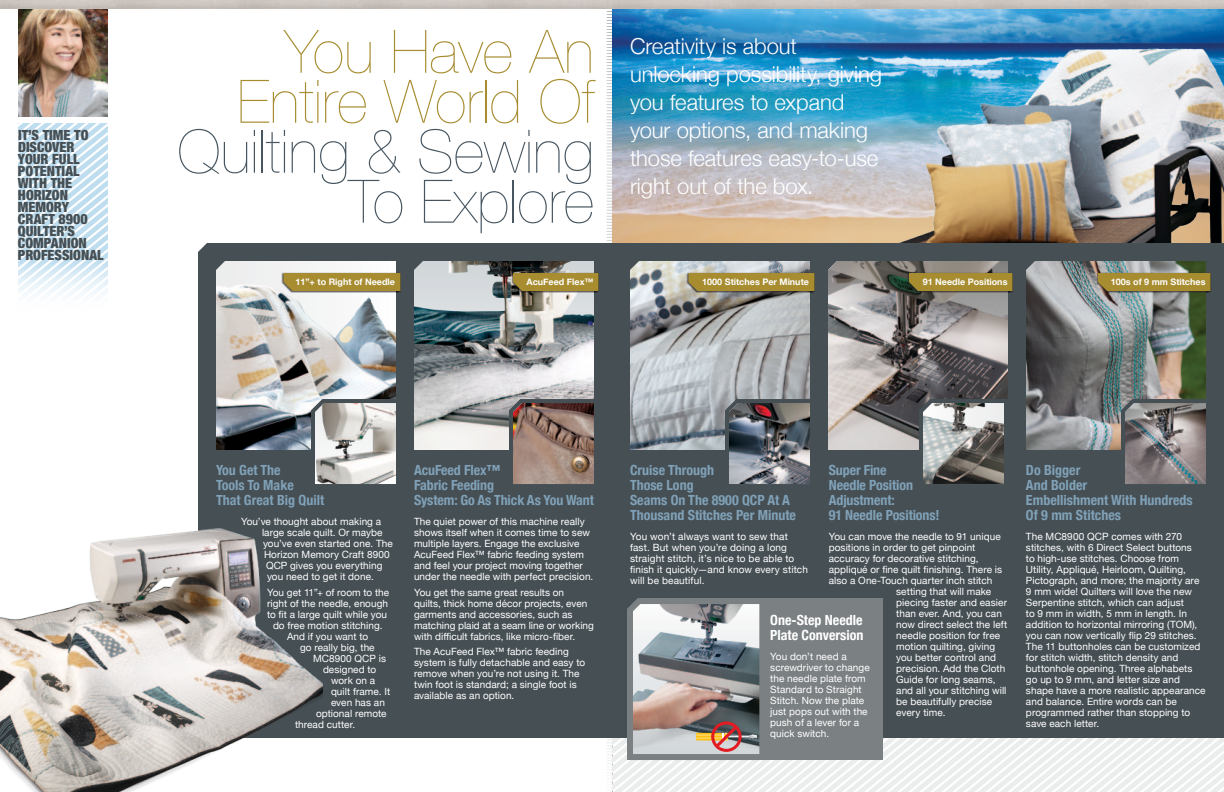
<style>
.page{position:relative;width:1224px;height:792px;background:#fff}
.page>*{position:absolute;margin:0;border:0;box-sizing:border-box;transform-origin:0 0}
.t1{font:200 60px/50px "Helvetica Neue";color:#465560;text-align:right}
.t2{font:200 60px/50px "Helvetica Neue";color:#a78c30;text-align:right}
.t3{font:300 22px/28px "Helvetica Neue";letter-spacing:-.005em;color:#fff}
.t4{font:700 condensed 14px/15px "Helvetica Neue";color:#80a1b7}
.t5{font:900 condensed 14px/12px "Helvetica Neue";color:#464f54}
.t6{font:700 condensed 14px/15px "Helvetica Neue";color:#fff}
.t7{font:10px/11px "Helvetica Neue";letter-spacing:.005em;color:#fff}
.t8{font:700 9px "Helvetica Neue";color:#fff}
</style>
<div class="page">
<div style="left:198px;top:243px;width:216px;height:495px;background:#464f54"></div>
<img style="left:18px;top:9px;width:90px;height:285px">
<img style="left:0;top:513px;width:323px;height:279px">
<img style="left:216px;top:261px;width:186px;height:229px">
<img style="left:414px;top:0;width:810px;height:792px">
<h3 class="t5" style="left:18px;top:128px;width:87px">IT’S TIM E TO<br>DISCOVER<br>YOUR FULL<br>POTENTIAL<br>WITH THE<br>HORIZON<br>MEMORY<br>CRAFT 8900<br>QUILTER’S<br>COMPANION<br>PROFESSIONAL</h3>
<h1 class="t2" style="left:237px;top:24px;width:358px">You Have An<br>Entire World Of</h1>
<h1 class="t1" style="left:177px;top:124px;width:418px">Quilting &amp; Sewing<br>To Explore</h1>
<h2 class="t3" style="left:630px;top:31px;width:254px">Creativity is about unlocking possibility, giving you features to expand your options, and making those features easy-to-use right out of the box.</h2>
<p class="t8" style="left:295px;top:274px;width:101px">11”+ to Right of Needle</p>
<p class="t8" style="left:527px;top:274px;width:68px">AcuFeed Flex™</p>
<p class="t8" style="left:702px;top:274px;width:108px">1000 Stitches Per Minute</p>
<p class="t8" style="left:923px;top:274px;width:86px">91 Needle Positions</p>
<p class="t8" style="left:1111px;top:274px;width:96px">100s of 9 mm Stitches</p>
<h3 class="t4" style="left:216px;top:462px;width:110px">You Get The<br>Tools To Make<br>That Great Big Quilt</h3>
<p class="t7" style="left:241px;top:516px;width:142px">You’ve thought about making a</p>
<p class="t7" style="left:262px;top:527px;width:122px">large scale quilt. Or maybe</p>
<p class="t7" style="left:263px;top:538px;width:131px">you’ve even started one. The</p>
<p class="t7" style="left:264px;top:549px;width:127px">Horizon Memory Craft 8900</p>
<p class="t7" style="left:266px;top:560px;width:118px">QCP gives you everything</p>
<p class="t7" style="left:267px;top:571px;width:108px">you need to get it done.</p>
<p class="t7" style="left:267px;top:586px;width:124px">You get 11”+ of room to the</p>
<p class="t7" style="left:267px;top:597px;width:123px">right of the needle, enough</p>
<p class="t7" style="left:267px;top:608px;width:122px">to fit a large quilt while you</p>
<p class="t7" style="left:273px;top:619px;width:111px">do free motion stitching.</p>
<p class="t7" style="left:287px;top:630px;width:83px">And if you want to</p>
<p class="t7" style="left:300px;top:641px;width:76px">go really big, the</p>
<p class="t7" style="left:313px;top:652px;width:75px">MC8900 QCP is</p>
<p class="t7" style="left:323px;top:663px;width:55px">designed to</p>
<p class="t7" style="left:331px;top:674px;width:46px">work on a</p>
<p class="t7" style="left:331px;top:685px;width:61px">quilt frame. It</p>
<p class="t7" style="left:331px;top:696px;width:55px">even has an</p>
<p class="t7" style="left:316px;top:707px;width:72px">optional remote</p>
<p class="t7" style="left:295px;top:718px;width:62px">thread cutter.</p>
<h3 class="t4" style="left:414px;top:462px;width:182px">AcuFeed Flex™<br>Fabric Feeding<br>System: Go As Thick As You Want</h3>
<p class="t7" style="left:414px;top:516px;width:181px">The quiet power of this machine really shows itself when it comes time to sew multiple layers. Engage the exclusive AcuFeed Flex™ fabric feeding system and feel your project moving together under the needle with perfect precision.</p>
<p class="t7" style="left:414px;top:586px;width:181px">You get the same great results on<br>quilts, thick home décor projects, even garments and accessories, such as matching plaid at a seam line or working with difficult fabrics, like micro-fiber.</p>
<p class="t7" style="left:414px;top:646px;width:173px">The AcuFeed Flex™ fabric feeding system is fully detachable and easy to remove when you’re not using it. The twin foot is standard; a single foot is available as an option.</p>
<h3 class="t4" style="left:630px;top:462px;width:168px">Cruise Through<br>Those Long<br>Seams On The 8900 QCP At A<br>Thousand Stitches Per Minute</h3>
<p class="t7" style="left:630px;top:531px;width:180px">You won’t always want to sew that fast. But when you’re doing a long straight stitch, it’s nice to be able to finish it quickly—and know every stitch will be beautiful.</p>
<h3 class="t4" style="left:829px;top:462px;width:113px">Super Fine<br>Needle Position<br>Adjustment:<br>91 Needle Positions!</h3>
<p class="t7" style="left:829px;top:531px;width:174px">You can move the needle to 91 unique</p>
<p class="t7" style="left:829px;top:542px;width:148px">positions in order to get pinpoint</p>
<p class="t7" style="left:829px;top:553px;width:151px">accuracy for decorative stitching,</p>
<p class="t7" style="left:829px;top:564px;width:175px">appliqué or fine quilt finishing. There is</p>
<p class="t7" style="left:829px;top:575px;width:165px">also a One-Touch quarter inch stitch</p>
<p class="t7" style="left:896px;top:586px;width:97px">setting that will make</p>
<p class="t7" style="left:896px;top:597px;width:112px">piecing faster and easier</p>
<p class="t7" style="left:896px;top:608px;width:107px">than ever. And, you can</p>
<p class="t7" style="left:896px;top:619px;width:112px">now direct select the left</p>
<p class="t7" style="left:896px;top:630px;width:105px">needle position for free</p>
<p class="t7" style="left:896px;top:641px;width:101px">motion quilting, giving</p>
<p class="t7" style="left:896px;top:652px;width:101px">you better control and</p>
<p class="t7" style="left:896px;top:663px;width:111px">precision. Add the Cloth</p>
<p class="t7" style="left:896px;top:674px;width:101px">Guide for long seams,</p>
<p class="t7" style="left:896px;top:685px;width:112px">and all your stitching will</p>
<p class="t7" style="left:896px;top:696px;width:98px">be beautifully precise</p>
<p class="t7" style="left:896px;top:707px;width:51px">every time.</p>
<h3 class="t6" style="left:770px;top:612px;width:95px">One-Step Needle<br>Plate Conversion</h3>
<p class="t7" style="left:770px;top:651px;width:101px">You don’t need a screwdriver to change the needle plate from<br>Standard to Straight<br>Stitch. Now the plate just pops out with the push of a lever for a quick switch.</p>
<h3 class="t4" style="left:1026px;top:462px;width:168px">Do Bigger<br>And Bolder<br>Embellishment With Hundreds<br>Of 9 mm Stitches</h3>
<p class="t7" style="left:1026px;top:531px;width:181px">The MC8900 QCP comes with 270 stitches, with 6 Direct Select buttons<br>to high-use stitches. Choose from Utility, Appliqué, Heirloom, Quilting, Pictograph, and more; the majority are 9 mm wide! Quilters will love the new Serpentine stitch, which can adjust<br>to 9 mm in width, 5 mm in length. In addition to horizontal mirroring (TOM), you can now vertically flip 29 stitches.<br>The 11 buttonholes can be customized for stitch width, stitch density and buttonhole opening. Three alphabets go up to 9 mm, and letter size and shape have a more realistic appearance and balance. Entire words can be programmed rather than stopping to save each letter.</p>
</div>
